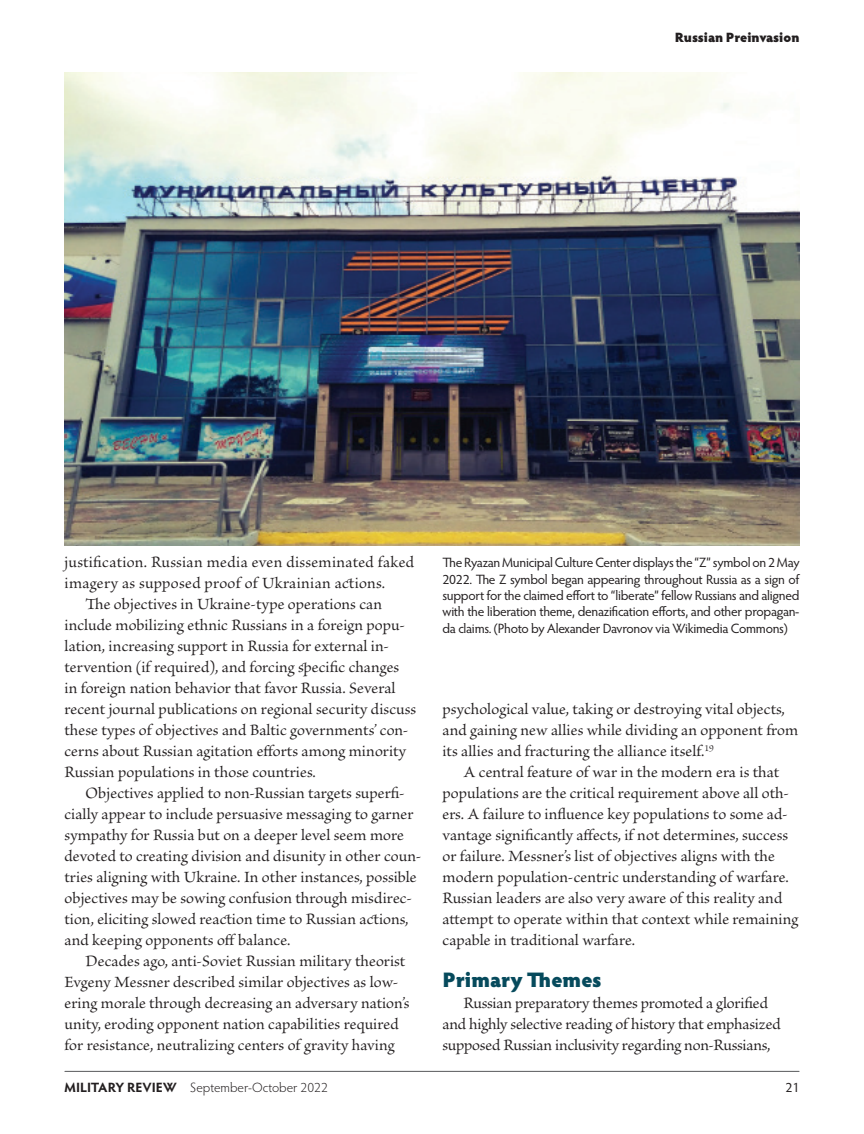
<style>
.page{position:relative;width:864px;height:1134px;background:#fff}
.page>*{position:absolute;margin:0;border:0;box-sizing:border-box;transform-origin:0 0}
.t1{font:900 21px "Hypatia Sans Pro";color:#064a5c}
.body{font:16.5px/21px "Brioso Pro";color:#231f20}
.cutline{font:13.5px/16.5px "Hypatia Sans Pro";letter-spacing:-.02em;color:#231f20;text-align:justify}
.t2{font:300 13.5px "Hypatia Sans Pro";color:#231f20}
.t3{font:900 13.5px "Hypatia Sans Pro";letter-spacing:-.005em;color:#231f20}
.s1{font-weight:700}
</style>
<div class="page">
<hr style="left:65px;top:1071px;width:734px;height:1px;background:#57585a">
<img style="left:64px;top:72px;width:735px;height:474px">
<p class="t3" style="left:675px;top:27px;width:126px">Russian Preinvasion</p>
<p class="body" style="left:64px;top:552px;width:351px">justification. Russian media even disseminated faked imagery as supposed proof of Ukrainian actions.</p>
<p class="body" style="left:64px;top:594px;width:353px;text-indent:21px">The objectives in Ukraine-type operations can include mobilizing ethnic Russians in a foreign popu&shy;lation, increasing support in Russia for external in&shy;tervention (if required), and forcing specific changes in foreign nation behavior that favor Russia. Several recent journal publications on regional security discuss these types of objectives and Baltic governments’ con&shy;cerns about Russian agitation efforts among minority Russian populations in those countries.</p>
<p class="body" style="left:65px;top:783px;width:358px;text-indent:21px">Objectives applied to non-Russian targets superfi&shy;cially appear to include persuasive messaging to garner sympathy for Russia but on a deeper level seem more devoted to creating division and disunity in other coun&shy;tries aligning with Ukraine. In other instances, possible objectives may be sowing confusion through misdirec&shy;tion, eliciting slowed reaction time to Russian actions, and keeping opponents off balance.</p>
<p class="body" style="left:65px;top:951px;width:347px;text-indent:21px">Decades ago, anti-Soviet Russian military theorist Evgeny Messner described similar objectives as low&shy;ering morale through decreasing an adversary nation’s unity, eroding opponent nation capabilities required for resistance, neutralizing centers of gravity having</p>
<p class="cutline" style="left:442px;top:554px;width:359px">The Ryazan Municipal Culture Center displays the “Z” symbol on 2 May 2022. The Z symbol began appearing throughout Russia as a sign of support for the claimed effort to “liberate” fellow Russians and aligned with the liberation theme, denazification efforts, and other propagan&shy;da claims. (Photo by Alexander Davronov via Wikimedia Commons)</p>
<p class="body" style="left:443px;top:699px;width:357px">psychological value, taking or destroying vital objects, and gaining new allies while dividing an opponent from its allies and fracturing the alliance itself.<sup>19</sup></p>
<p class="body" style="left:442px;top:762px;width:357px;text-indent:21px">A central feature of war in the modern era is that populations are the critical requirement above all oth&shy;ers. A failure to influence key populations to some ad&shy;vantage significantly affects, if not determines, success or failure. Messner’s list of objectives aligns with the modern population-centric understanding of warfare.<br>Russian leaders are also very aware of this reality and attempt to operate within that context while remaining capable in traditional warfare.</p>
<h1 class="t1" style="left:442px;top:964px;width:161px">Primary Themes</h1>
<p class="body" style="left:442px;top:993px;width:340px;text-indent:21px">Russian preparatory themes promoted a glorified and highly selective reading of history that emphasized supposed Russian inclusivity regarding non-Russians,</p>
<p class="t2" style="left:64px;top:1079px;width:265px"><span class="s1">MILITARY REVIEW</span> September-October 2022</p>
<p class="cutline" style="left:786px;top:1079px;width:15px">21</p>
</div>
